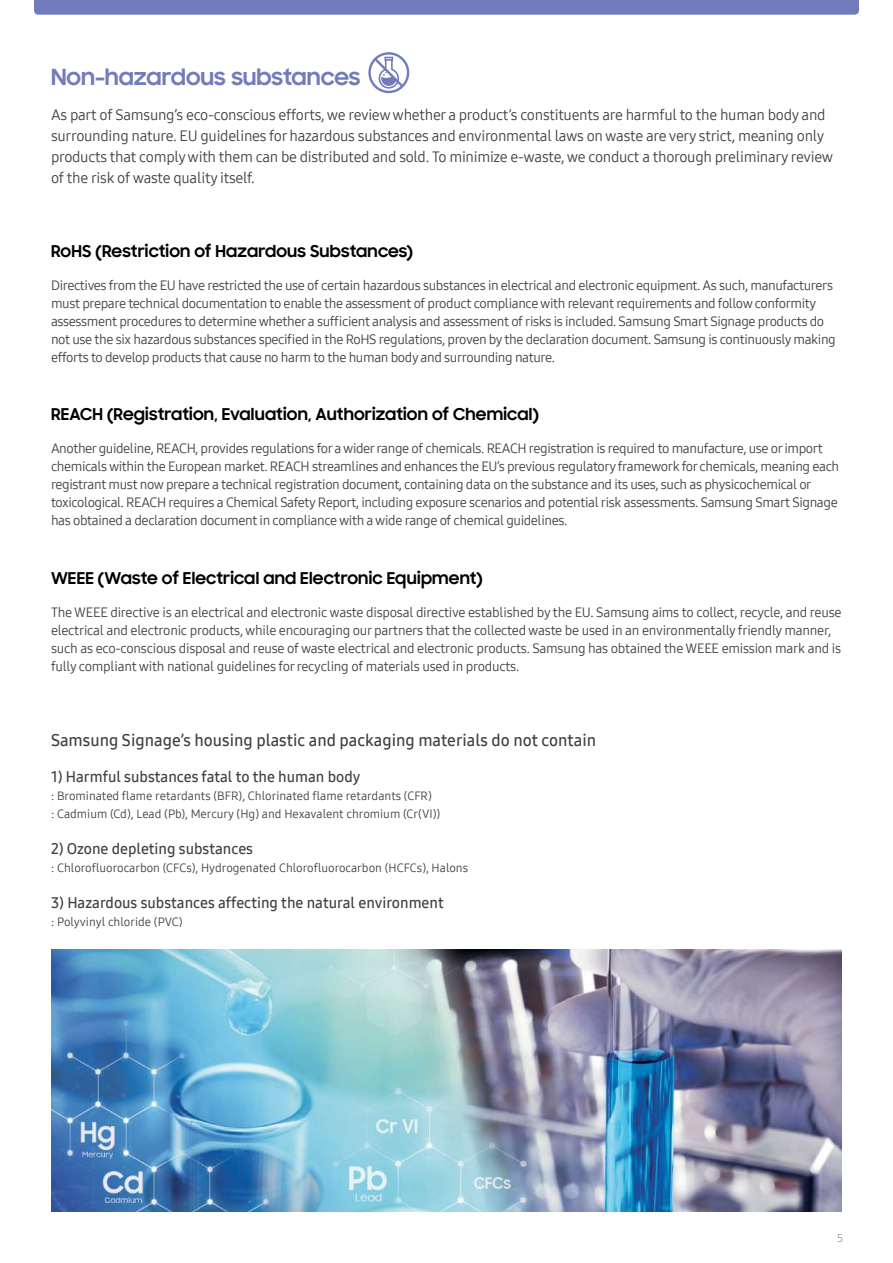
<style>
.page{position:relative;width:893px;height:1263px;background:#fff}
.page>*{position:absolute;margin:0;border:0;box-sizing:border-box;transform-origin:0 0}
.t1{font:700 22.5px "Samsung Sharp Sans";color:#727bbb}
.t2{font:700 16.5px "Samsung Sharp Sans";letter-spacing:.01em;color:#000}
.t3{font:16.5px "Samsung One 600";color:#404042}
.t4{font:15px/21px "Samsung One 400";letter-spacing:-.02em;color:#404042}
.t5{font:15px "Samsung One 600";color:#404042}
.t6{font:13.5px/18px "Samsung One 400";letter-spacing:-.03em;color:#404042}
.t7{font:12px/18px "Samsung One 400";color:#404042}
.t8{font:11.25px "Samsung One 400";color:#939598}
</style>
<div class="page">
<img style="left:51px;top:950px;width:791px;height:262px">
<div style="left:34px;top:0;width:825px;height:15px;background:#727bbb"></div>
<svg style="left:368px;top:52px;width:41px;height:41px"></svg>
<h1 class="t1" style="left:51px;top:61px;width:311px">Non-hazardous substances</h1>
<p class="t4" style="left:51px;top:104px;width:784px">As part of Samsung’s eco-conscious efforts, we review whether a product’s constituents are harmful to the human body and surrounding nature. EU guidelines for hazardous substances and environmental laws on waste are very strict, meaning only products that comply with them can be distributed and sold. To minimize e-waste, we conduct a thorough preliminary review of the risk of waste quality itself.</p>
<p class="t2" style="left:51px;top:239px;width:363px">RoHS (Restriction of Hazardous Substances)</p>
<p class="t6" style="left:51px;top:276px;width:786px">Directives from the EU have restricted the use of certain hazardous substances in electrical and electronic equipment. As such, manufacturers must prepare technical documentation to enable the assessment of product compliance with relevant requirements and follow conformity assessment procedures to determine whether a sufficient analysis and assessment of risks is included. Samsung Smart Signage products do not use the six hazardous substances specified in the RoHS regulations, proven by the declaration document. Samsung is continuously making efforts to develop products that cause no harm to the human body and surrounding nature.</p>
<p class="t2" style="left:51px;top:402px;width:489px">REACH (Registration, Evaluation, Authorization of Chemical)</p>
<p class="t6" style="left:51px;top:439px;width:790px">Another guideline, REACH, provides regulations for a wider range of chemicals. REACH registration is required to manufacture, use or import chemicals within the European market. REACH streamlines and enhances the EU’s previous regulatory framework for chemicals, meaning each registrant must now prepare a technical registration document, containing data on the substance and its uses, such as physicochemical or toxicological. REACH requires a Chemical Safety Report, including exposure scenarios and potential risk assessments. Samsung Smart Signage has obtained a declaration document in compliance with a wide range of chemical guidelines.</p>
<p class="t2" style="left:51px;top:566px;width:433px">WEEE (Waste of Electrical and Electronic Equipment)</p>
<p class="t6" style="left:51px;top:603px;width:792px">The WEEE directive is an electrical and electronic waste disposal directive established by the EU. Samsung aims to collect, recycle, and reuse electrical and electronic products, while encouraging our partners that the collected waste be used in an environmentally friendly manner, such as eco-conscious disposal and reuse of waste electrical and electronic products. Samsung has obtained the WEEE emission mark and is fully compliant with national guidelines for recycling of materials used in products.</p>
<p class="t3" style="left:51px;top:729px;width:547px">Samsung Signage’s housing plastic and packaging materials do not contain</p>
<p class="t5" style="left:51px;top:767px;width:311px">1) Harmful substances fatal to the human body</p>
<p class="t7" style="left:51px;top:787px;width:391px">: Brominated flame retardants (BFR), Chlorinated flame retardants (CFR)<br>: Cadmium (Cd), Lead (Pb), Mercury (Hg) and Hexavalent chromium (Cr(VI))</p>
<p class="t5" style="left:51px;top:839px;width:204px">2) Ozone depleting substances</p>
<p class="t7" style="left:51px;top:859px;width:419px">: Chlorofluorocarbon (CFCs), Hydrogenated Chlorofluorocarbon (HCFCs), Halons</p>
<p class="t5" style="left:51px;top:893px;width:394px">3) Hazardous substances affecting the natural environment</p>
<p class="t7" style="left:51px;top:913px;width:133px">: Polyvinyl chloride (PVC)</p>
<p class="t8" style="left:837px;top:1230px;width:8px">5</p>
</div>
